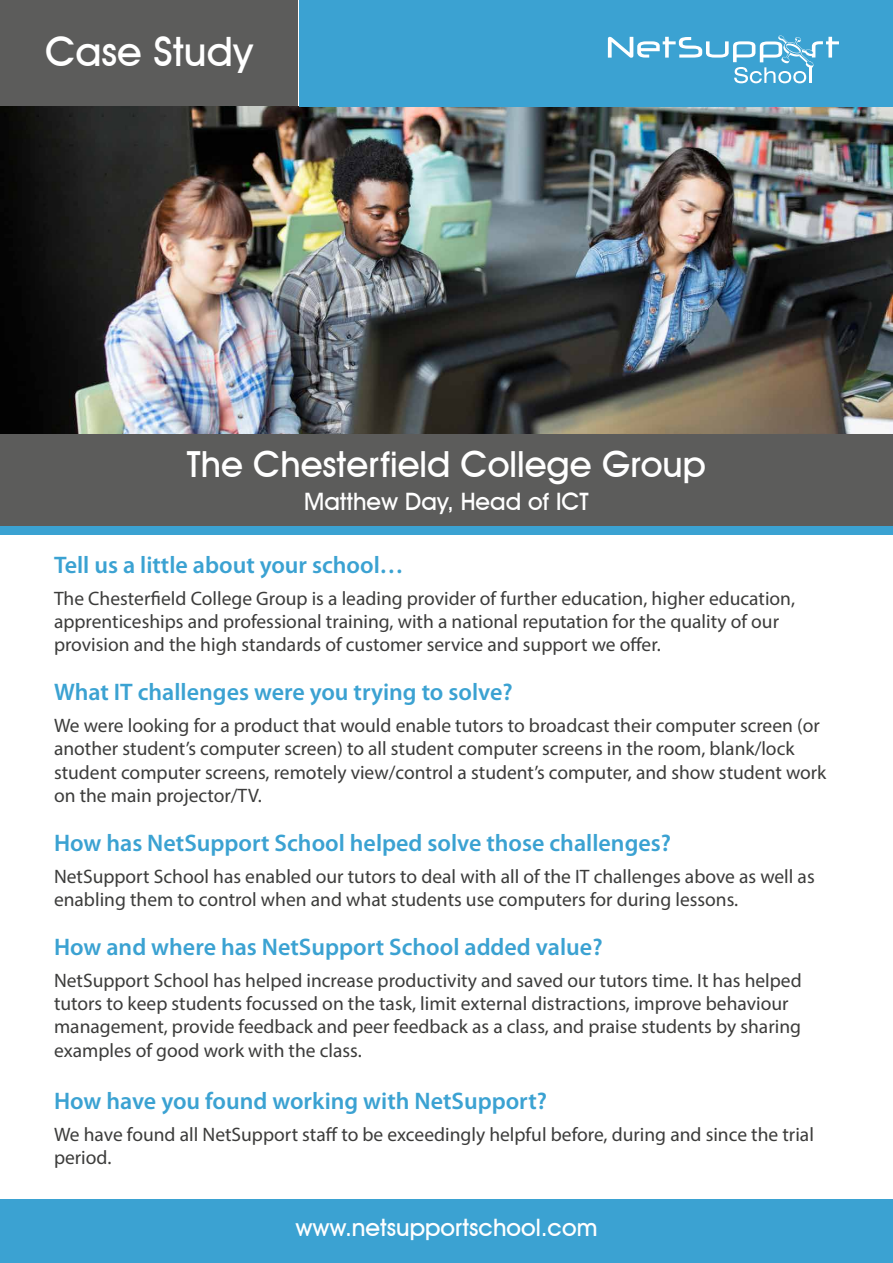
<style>
.page{position:relative;width:893px;height:1263px;background:#fff}
.page>*{position:absolute;margin:0;border:0;box-sizing:border-box;transform-origin:0 0}
.t1{font:500 40.5px "Avant Garde IT Cby BT";color:#fff}
.t2{font:500 36px "Avant Garde IT Cby BT";color:#fff}
.t3{font:600 24px "Myriad Pro";color:#3ba2d2}
.t4{font:500 24px "Avant Garde IT Cby BT";color:#fff}
.t5{font:19.5px/23.4px "Myriad Pro";color:#3c3c3b}
</style>
<div class="page">
<div style="left:0;top:526px;width:893px;height:8px;background:#3ba2d2"></div>
<div style="left:0;top:433px;width:893px;height:93px;background:#5c5c5b"></div>
<img style="left:0;top:106px;width:893px;height:327px">
<div style="left:0;top:0;width:298px;height:106px;background:#5c5c5b"></div>
<div style="left:299px;top:0;width:594px;height:106px;background:#3ba2d2"></div>
<div style="left:0;top:1200px;width:893px;height:63px;background:#3ba2d2"></div>
<svg style="left:608px;top:35px;width:231px;height:48px"></svg>
<h1 class="t1" style="left:45px;top:27px;width:210px">Case Study</h1>
<h2 class="t2" style="left:187px;top:443px;width:521px">The Chesterfield College Group</h2>
<p class="t4" style="left:304px;top:487px;width:286px">Matthew Day, Head of ICT</p>
<p class="t3" style="left:54px;top:549px;width:351px">Tell us a little about your school…</p>
<p class="t5" style="left:54px;top:586px;width:743px">The Chesterfield College Group is a leading provider of further education, higher education, apprenticeships and professional training, with a national reputation for the quality of our provision and the high standards of customer service and support we offer.</p>
<p class="t3" style="left:54px;top:677px;width:460px">What IT challenges were you trying to solve?</p>
<p class="t5" style="left:54px;top:713px;width:774px">We were looking for a product that would enable tutors to broadcast their computer screen (or another student’s computer screen) to all student computer screens in the room, blank/lock student computer screens, remotely view/control a student’s computer, and show student work on the main projector/TV.</p>
<p class="t3" style="left:54px;top:827px;width:619px">How has NetSupport School helped solve those challenges?</p>
<p class="t5" style="left:54px;top:864px;width:762px">NetSupport School has enabled our tutors to deal with all of the IT challenges above as well as enabling them to control when and what students use computers for during lessons.</p>
<p class="t3" style="left:54px;top:931px;width:550px">How and where has NetSupport School added value?</p>
<p class="t5" style="left:54px;top:968px;width:749px">NetSupport School has helped increase productivity and saved our tutors time. It has helped tutors to keep students focussed on the task, limit external distractions, improve behaviour management, provide feedback and peer feedback as a class, and praise students by sharing examples of good work with the class.</p>
<p class="t3" style="left:54px;top:1086px;width:495px">How have you found working with NetSupport?</p>
<p class="t5" style="left:54px;top:1122px;width:761px">We have found all NetSupport staff to be exceedingly helpful before, during and since the trial period.</p>
<p class="t4" style="left:295px;top:1212px;width:304px">www.netsupportschool.com</p>
</div>
